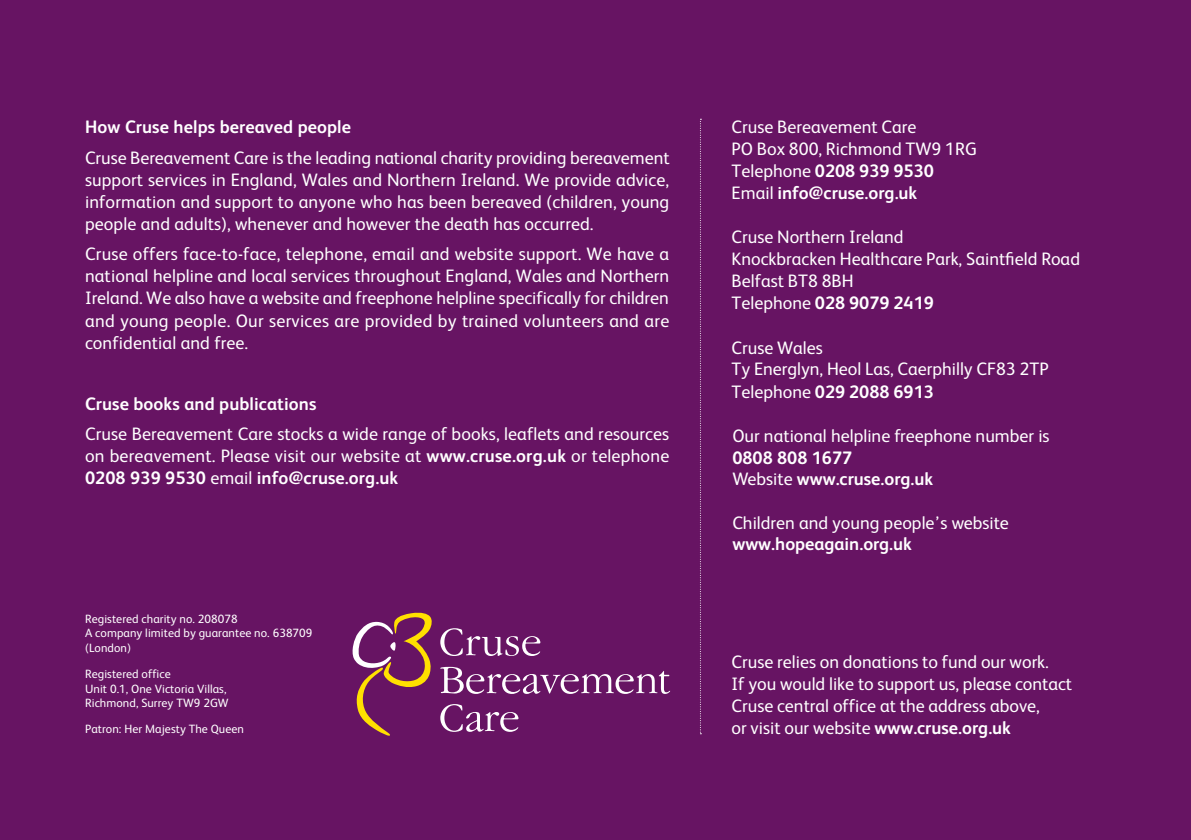
<style>
.page{position:relative;width:1191px;height:840px;background:#fff}
.page>*{position:absolute;margin:0;border:0;box-sizing:border-box;transform-origin:0 0}
.t1{font:18px/22px "FS Albert";color:#fff}
.t2{font:700 18px/21.6px "FS Albert";letter-spacing:.005em;color:#fff}
.t3{font:12px/14.6px "FS Albert";letter-spacing:.005em;color:#fff}
.s1{font-weight:700}
.s2{font-weight:400}
</style>
<div class="page">
<div style="left:0;top:0;width:1191px;height:839px;background:#671463"></div>
<svg style="left:700px;top:119px;width:1px;height:615px"></svg>
<svg style="left:440px;top:628px;width:100px;height:27px"></svg>
<svg style="left:440px;top:666px;width:230px;height:27px"></svg>
<svg style="left:440px;top:704px;width:78px;height:27px"></svg>
<svg style="left:352px;top:612px;width:80px;height:123px"></svg>
<p class="t2" style="left:85px;top:116px;width:267px">How Cruse helps bereaved people</p>
<p class="t1" style="left:85px;top:147px;width:586px;text-align:justify">Cruse Bereavement Care is the leading national charity providing bereavement support services in England, Wales and Northern Ireland. We provide advice, information and support to anyone who has been bereaved (children, young people and adults), whenever and however the death has occurred.</p>
<p class="t1" style="left:85px;top:243px;width:586px;text-align:justify">Cruse offers face-to-face, telephone, email and website support. We have a national helpline and local services throughout England, Wales and Northern Ireland. We also have a website and freephone helpline specifically for children and young people. Our services are provided by trained volunteers and are confidential and free.</p>
<p class="t2" style="left:85px;top:392px;width:233px">Cruse books and publications</p>
<p class="t1" style="left:85px;top:423px;width:586px;text-align:justify">Cruse Bereavement Care stocks a wide range of books, leaflets and resources on bereavement. Please visit our website at <span class="s1">www.cruse.org.uk</span> or telephone <span class="s1">0208 939 9530</span> email <span class="s1">info@cruse.org.uk</span></p>
<p class="t3" style="left:85px;top:611px;width:229px">Registered charity no. 208078<br>A company limited by guarantee no. 638709 (London)</p>
<p class="t3" style="left:85px;top:666px;width:145px">Registered office<br>Unit 0.1, One Victoria Villas,<br>Richmond, Surrey TW9 2GW</p>
<p class="t3" style="left:85px;top:721px;width:160px">Patron: Her Majesty The Queen</p>
<p class="t1" style="left:731px;top:116px;width:247px">Cruse Bereavement Care<br>PO Box 800, Richmond TW9 1RG<br>Telephone <span class="s1">0208 939 9530<br></span>Email <span class="s1">info@cruse.org.uk</span></p>
<p class="t1" style="left:731px;top:226px;width:350px">Cruse Northern Ireland<br>Knockbracken Healthcare Park, Saintfield Road<br>Belfast BT8 8BH<br>Telephone <span class="s1">028 9079 2419</span></p>
<p class="t1" style="left:731px;top:336px;width:319px">Cruse Wales<br>Ty Energlyn, Heol Las, Caerphilly CF83 2TP<br>Telephone <span class="s1">029 2088 6913</span></p>
<p class="t1" style="left:732px;top:425px;width:319px">Our national helpline freephone number is</p>
<p class="t2" style="left:732px;top:446px;width:202px">0808 808 1677<br><span class="s2">Website</span> www.cruse.org.uk</p>
<p class="t1" style="left:732px;top:511px;width:278px">Children and young people’s website</p>
<p class="t2" style="left:732px;top:533px;width:181px">www.hopeagain.org.uk</p>
<p class="t1" style="left:731px;top:650px;width:342px">Cruse relies on donations to fund our work.<br>If you would like to support us, please contact Cruse central office at the address above,<br>or visit our website <span class="s1">www.cruse.org.uk</span></p>
</div>
